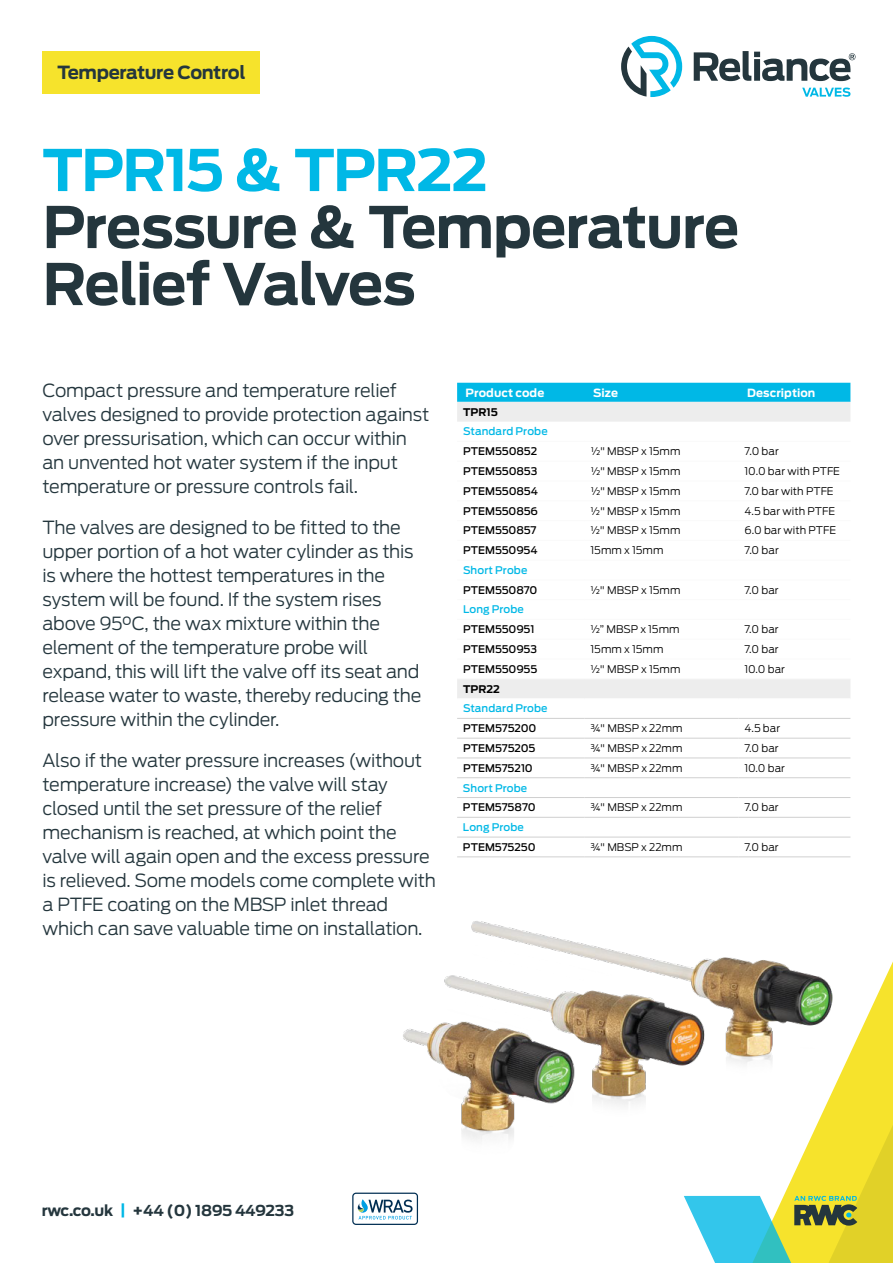
<style>
.page{position:relative;width:893px;height:1263px;background:#fff}
.page>*{position:absolute;margin:0;border:0;box-sizing:border-box;transform-origin:0 0}
.t1{font:700 57px/57px "Antenna";letter-spacing:-.025em;color:#24363d}
.t2{font:700 57px "Antenna";letter-spacing:-.03em;color:#00b8e6}
.t3{font:300 18px/24px "Antenna";letter-spacing:-.015em;color:#24363d}
.t4{font:700 18px "Antenna";letter-spacing:-.025em;color:#24363d}
.t5{font:700 15px "Antenna";letter-spacing:-.02em;color:#24363d}
.t6{font:700 11.25px "Antenna";letter-spacing:.005em;color:#fff}
.t7{font:300 10.5px "Antenna";letter-spacing:.005em;color:#000}
.t8{font:500 10.5px "Antenna";letter-spacing:-.005em;color:#000}
.t9{font:500 10.5px "Antenna";letter-spacing:.01em;color:#00b8e6}
.t10{font:700 10.5px "Antenna";color:#000}
.s1{color:#00b8e6}
</style>
<div class="page">
<svg style="left:843px;top:961px;width:50px;height:116px;fill:#f6e32c"></svg>
<svg style="left:684px;top:1077px;width:209px;height:186px"></svg>
<svg style="left:621px;top:36px;width:234px;height:61px"></svg>
<svg style="left:352px;top:1192px;width:66px;height:33px"></svg>
<div style="left:43px;top:51px;width:217px;height:42px;background:#f6e32c"></div>
<div style="left:457px;top:383px;width:393px;height:19px;background:#00b8e6"></div>
<svg style="left:457px;top:402px;width:393px;height:296px"></svg>
<hr style="left:457px;top:718px;width:128px;height:1px;background:#d0d0d0">
<hr style="left:585px;top:718px;width:154px;height:1px;background:#d0d0d0">
<hr style="left:739px;top:718px;width:111px;height:1px;background:#d0d0d0">
<hr style="left:457px;top:738px;width:128px;height:1px;background:#d0d0d0">
<hr style="left:585px;top:738px;width:154px;height:1px;background:#d0d0d0">
<hr style="left:739px;top:738px;width:111px;height:1px;background:#d0d0d0">
<hr style="left:457px;top:758px;width:128px;height:1px;background:#d0d0d0">
<hr style="left:585px;top:758px;width:154px;height:1px;background:#d0d0d0">
<hr style="left:739px;top:758px;width:111px;height:1px;background:#d0d0d0">
<hr style="left:457px;top:777px;width:128px;height:1px;background:#d0d0d0">
<hr style="left:585px;top:777px;width:154px;height:1px;background:#d0d0d0">
<hr style="left:739px;top:777px;width:111px;height:1px;background:#d0d0d0">
<hr style="left:457px;top:797px;width:128px;height:1px;background:#d0d0d0">
<hr style="left:585px;top:797px;width:154px;height:1px;background:#d0d0d0">
<hr style="left:739px;top:797px;width:111px;height:1px;background:#d0d0d0">
<hr style="left:457px;top:817px;width:128px;height:1px;background:#d0d0d0">
<hr style="left:585px;top:817px;width:154px;height:1px;background:#d0d0d0">
<hr style="left:739px;top:817px;width:111px;height:1px;background:#d0d0d0">
<hr style="left:457px;top:837px;width:128px;height:1px;background:#d0d0d0">
<hr style="left:585px;top:837px;width:154px;height:1px;background:#d0d0d0">
<hr style="left:739px;top:837px;width:111px;height:1px;background:#d0d0d0">
<hr style="left:457px;top:856px;width:128px;height:1px;background:#d0d0d0">
<hr style="left:585px;top:856px;width:154px;height:1px;background:#d0d0d0">
<hr style="left:739px;top:856px;width:111px;height:1px;background:#d0d0d0">
<hr style="left:457px;top:441px;width:128px;height:1px;background:#fafafa">
<hr style="left:585px;top:441px;width:154px;height:1px;background:#fafafa">
<hr style="left:739px;top:441px;width:111px;height:1px;background:#fafafa">
<hr style="left:457px;top:461px;width:128px;height:1px;background:#fafafa">
<hr style="left:585px;top:461px;width:154px;height:1px;background:#fafafa">
<hr style="left:739px;top:461px;width:111px;height:1px;background:#fafafa">
<hr style="left:457px;top:481px;width:128px;height:1px;background:#fafafa">
<hr style="left:585px;top:481px;width:154px;height:1px;background:#fafafa">
<hr style="left:739px;top:481px;width:111px;height:1px;background:#fafafa">
<hr style="left:457px;top:500px;width:128px;height:1px;background:#fafafa">
<hr style="left:585px;top:500px;width:154px;height:1px;background:#fafafa">
<hr style="left:739px;top:500px;width:111px;height:1px;background:#fafafa">
<hr style="left:457px;top:520px;width:128px;height:1px;background:#fafafa">
<hr style="left:585px;top:520px;width:154px;height:1px;background:#fafafa">
<hr style="left:739px;top:520px;width:111px;height:1px;background:#fafafa">
<hr style="left:457px;top:540px;width:128px;height:1px;background:#fafafa">
<hr style="left:585px;top:540px;width:154px;height:1px;background:#fafafa">
<hr style="left:739px;top:540px;width:111px;height:1px;background:#fafafa">
<hr style="left:457px;top:560px;width:128px;height:1px;background:#fafafa">
<hr style="left:585px;top:560px;width:154px;height:1px;background:#fafafa">
<hr style="left:739px;top:560px;width:111px;height:1px;background:#fafafa">
<hr style="left:457px;top:580px;width:128px;height:1px;background:#fafafa">
<hr style="left:585px;top:580px;width:154px;height:1px;background:#fafafa">
<hr style="left:739px;top:580px;width:111px;height:1px;background:#fafafa">
<hr style="left:457px;top:599px;width:128px;height:1px;background:#fafafa">
<hr style="left:585px;top:599px;width:154px;height:1px;background:#fafafa">
<hr style="left:739px;top:599px;width:111px;height:1px;background:#fafafa">
<hr style="left:457px;top:619px;width:128px;height:1px;background:#fafafa">
<hr style="left:585px;top:619px;width:154px;height:1px;background:#fafafa">
<hr style="left:739px;top:619px;width:111px;height:1px;background:#fafafa">
<hr style="left:457px;top:639px;width:128px;height:1px;background:#fafafa">
<hr style="left:585px;top:639px;width:154px;height:1px;background:#fafafa">
<hr style="left:739px;top:639px;width:111px;height:1px;background:#fafafa">
<hr style="left:457px;top:659px;width:128px;height:1px;background:#fafafa">
<hr style="left:585px;top:659px;width:154px;height:1px;background:#fafafa">
<hr style="left:739px;top:659px;width:111px;height:1px;background:#fafafa">
<hr style="left:457px;top:678px;width:128px;height:1px;background:#fafafa">
<hr style="left:585px;top:678px;width:154px;height:1px;background:#fafafa">
<hr style="left:739px;top:678px;width:111px;height:1px;background:#fafafa">
<hr style="left:457px;top:698px;width:128px;height:1px;background:#fafafa">
<hr style="left:585px;top:698px;width:154px;height:1px;background:#fafafa">
<hr style="left:739px;top:698px;width:111px;height:1px;background:#fafafa">
<img style="left:403px;top:921px;width:440px;height:253px">
<p class="t4" style="left:57px;top:62px;width:190px">Temperature Control</p>
<h1 class="t2" style="left:43px;top:136px;width:447px">TPR15 &amp; TPR22</h1>
<h1 class="t1" style="left:43px;top:199px;width:698px">Pressure &amp; Temperature<br>Relief Valves</h1>
<p class="t3" style="left:43px;top:379px;width:388px">Compact pressure and temperature relief valves designed to provide protection against over pressurisation, which can occur within an unvented hot water system if the input temperature or pressure controls fail.</p>
<p class="t3" style="left:43px;top:516px;width:380px">The valves are designed to be fitted to the upper portion of a hot water cylinder as this is where the hottest temperatures in the system will be found. If the system rises above 95°C, the wax mixture within the element of the temperature probe will expand, this will lift the valve off its seat and release water to waste, thereby reducing the pressure within the cylinder.</p>
<p class="t3" style="left:43px;top:749px;width:395px">Also if the water pressure increases (without temperature increase) the valve will stay closed until the set pressure of the relief mechanism is reached, at which point the valve will again open and the excess pressure is relieved. Some models come complete with a PTFE coating on the MBSP inlet thread which can save valuable time on installation.</p>
<p class="t6" style="left:466px;top:386px;width:80px">Product code</p>
<p class="t6" style="left:593px;top:386px;width:26px">Size</p>
<p class="t6" style="left:747px;top:386px;width:70px">Description</p>
<p class="t10" style="left:463px;top:406px;width:36px">TPR15</p>
<p class="t9" style="left:463px;top:425px;width:86px">Standard Probe</p>
<p class="t8" style="left:463px;top:445px;width:76px">PTEM550852</p>
<p class="t7" style="left:591px;top:445px;width:91px">½" MBSP x 15mm</p>
<p class="t7" style="left:745px;top:445px;width:36px">7.0 bar</p>
<p class="t8" style="left:463px;top:465px;width:76px">PTEM550853</p>
<p class="t7" style="left:591px;top:465px;width:91px">½" MBSP x 15mm</p>
<p class="t7" style="left:745px;top:465px;width:97px">10.0 bar with PTFE</p>
<p class="t8" style="left:463px;top:485px;width:76px">PTEM550854</p>
<p class="t7" style="left:591px;top:485px;width:91px">½" MBSP x 15mm</p>
<p class="t7" style="left:745px;top:485px;width:91px">7.0 bar with PTFE</p>
<p class="t8" style="left:463px;top:504px;width:76px">PTEM550856</p>
<p class="t7" style="left:591px;top:504px;width:91px">½" MBSP x 15mm</p>
<p class="t7" style="left:745px;top:504px;width:92px">4.5 bar with PTFE</p>
<p class="t8" style="left:463px;top:524px;width:75px">PTEM550857</p>
<p class="t7" style="left:591px;top:524px;width:91px">½" MBSP x 15mm</p>
<p class="t7" style="left:745px;top:524px;width:93px">6.0 bar with PTFE</p>
<p class="t8" style="left:463px;top:544px;width:76px">PTEM550954</p>
<p class="t7" style="left:591px;top:544px;width:74px">15mm x 15mm</p>
<p class="t7" style="left:745px;top:544px;width:36px">7.0 bar</p>
<p class="t9" style="left:463px;top:564px;width:66px">Short Probe</p>
<p class="t8" style="left:463px;top:584px;width:76px">PTEM550870</p>
<p class="t7" style="left:591px;top:584px;width:91px">½" MBSP x 15mm</p>
<p class="t7" style="left:744px;top:584px;width:36px">7.0 bar</p>
<p class="t9" style="left:463px;top:603px;width:62px">Long Probe</p>
<p class="t8" style="left:463px;top:623px;width:73px">PTEM550951</p>
<p class="t7" style="left:591px;top:623px;width:91px">½” MBSP x 15mm</p>
<p class="t7" style="left:744px;top:623px;width:36px">7.0 bar</p>
<p class="t8" style="left:463px;top:643px;width:76px">PTEM550953</p>
<p class="t7" style="left:591px;top:643px;width:74px">15mm x 15mm</p>
<p class="t7" style="left:744px;top:643px;width:36px">7.0 bar</p>
<p class="t8" style="left:463px;top:663px;width:76px">PTEM550955</p>
<p class="t7" style="left:591px;top:663px;width:91px">½" MBSP x 15mm</p>
<p class="t7" style="left:744px;top:663px;width:42px">10.0 bar</p>
<p class="t10" style="left:463px;top:682px;width:38px">TPR22</p>
<p class="t9" style="left:463px;top:702px;width:86px">Standard Probe</p>
<p class="t8" style="left:463px;top:722px;width:75px">PTEM575200</p>
<p class="t7" style="left:591px;top:722px;width:94px">¾" MBSP x 22mm</p>
<p class="t7" style="left:744px;top:722px;width:37px">4.5 bar</p>
<p class="t8" style="left:463px;top:742px;width:74px">PTEM575205</p>
<p class="t7" style="left:591px;top:742px;width:94px">¾" MBSP x 22mm</p>
<p class="t7" style="left:744px;top:742px;width:36px">7.0 bar</p>
<p class="t8" style="left:463px;top:762px;width:71px">PTEM575210</p>
<p class="t7" style="left:591px;top:762px;width:94px">¾" MBSP x 22mm</p>
<p class="t7" style="left:744px;top:762px;width:42px">10.0 bar</p>
<p class="t9" style="left:463px;top:781px;width:66px">Short Probe</p>
<p class="t8" style="left:463px;top:801px;width:74px">PTEM575870</p>
<p class="t7" style="left:591px;top:801px;width:94px">¾" MBSP x 22mm</p>
<p class="t7" style="left:744px;top:801px;width:36px">7.0 bar</p>
<p class="t9" style="left:463px;top:821px;width:62px">Long Probe</p>
<p class="t8" style="left:463px;top:841px;width:74px">PTEM575250</p>
<p class="t7" style="left:590px;top:841px;width:94px">¾" MBSP x 22mm</p>
<p class="t7" style="left:744px;top:841px;width:36px">7.0 bar</p>
<p class="t5" style="left:42px;top:1202px;width:254px">rwc.co.uk <span class="s1">|</span> +44 (0) 1895 449233</p>
</div>
